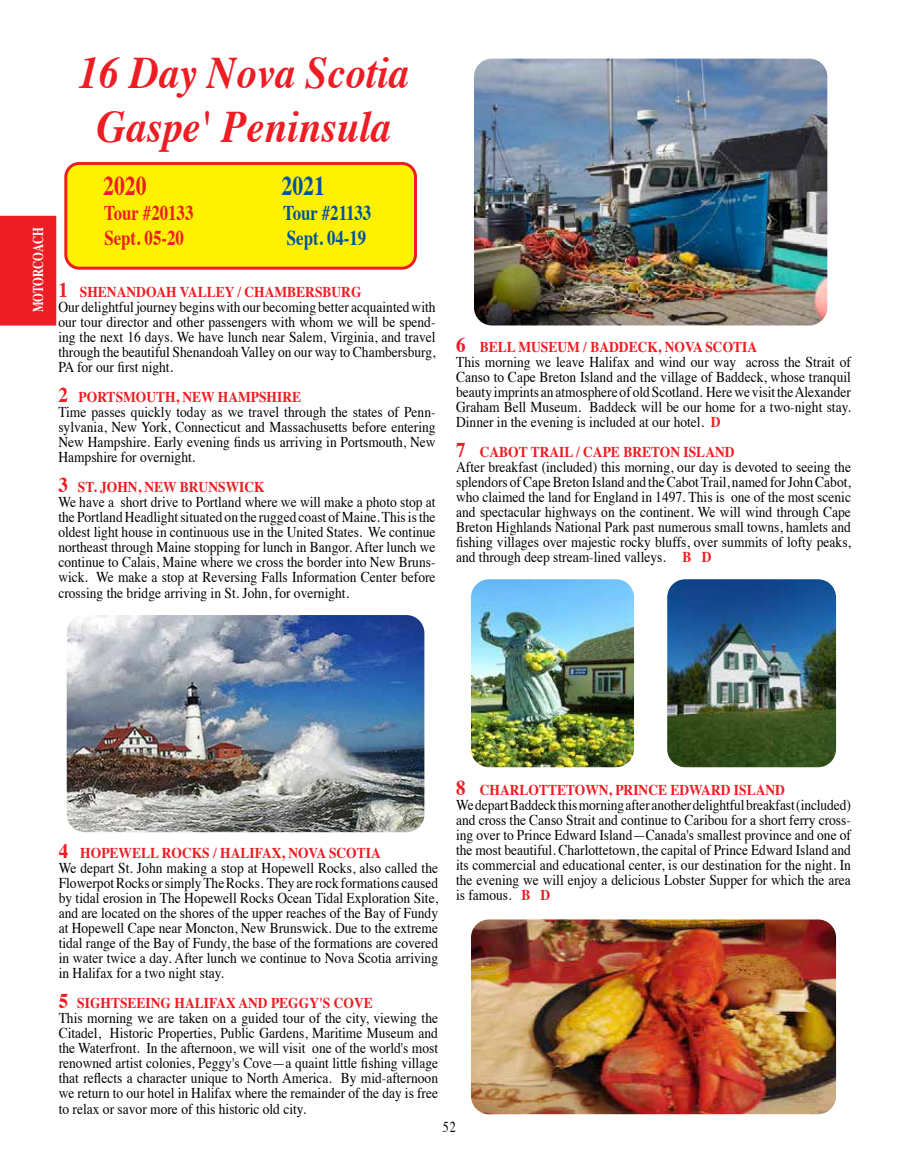
<style>
.page{position:relative;width:905px;height:1175px;background:#fff}
.page>*{position:absolute;margin:0;border:0;box-sizing:border-box;transform-origin:0 0}
.t1{font:italic 700 45px/54px "Times";color:#ed1d24;text-align:center;scale:.9 1}
.t2{font:700 27px "Times";color:#ed1d24;scale:.8 1}
.t3{font:700 27px "Times";color:#00539f;scale:.8 1}
.t4{font:700 21px "Times";color:#ed1d24;scale:.8 1}
.t5{font:700 21px "Times";color:#00539f;scale:.8 1}
.t6{font:15px/15px "Times";color:#000;scale:.9 1}
.t7{font:700 15px "Times";color:#fff;scale:.75 1}
.t8{font:15px "Times";color:#000;scale:.8 1}
.s1{font-weight:700;font-size:21px;color:#ed1d24}
.s2{font-weight:700;color:#ed1d24}
</style>
<div class="page">
<div style="left:66px;top:163px;width:349px;height:105px;background:#fff200;border-radius:14px"></div>
<div style="left:64px;top:162px;width:353px;height:108px;border:3px solid #ed1d24;border-radius:14px"></div>
<img style="left:474px;top:59px;width:353px;height:266px">
<img style="left:471px;top:919px;width:365px;height:195px">
<img style="left:67px;top:615px;width:357px;height:217px">
<img style="left:471px;top:579px;width:163px;height:188px">
<img style="left:667px;top:579px;width:169px;height:188px">
<div style="left:0;top:216px;width:56px;height:109px;background:#ed1d24"></div>
<p class="t7" style="left:32px;top:312px;width:115px;rotate:-90deg">MOTORCOACH</p>
<h1 class="t1" style="left:79px;top:50px;width:368px">16 Day Nova Scotia<br>Gaspe' Peninsula</h1>
<h2 class="t2" style="left:103px;top:174px;width:56px">2020</h2>
<h2 class="t3" style="left:281px;top:174px;width:56px">2021</h2>
<h3 class="t4" style="left:104px;top:204px;width:113px">Tour #20133</h3>
<h3 class="t5" style="left:283px;top:204px;width:112px">Tour #21133</h3>
<h3 class="t4" style="left:104px;top:229px;width:101px">Sept. 05-20</h3>
<h3 class="t5" style="left:287px;top:229px;width:101px">Sept. 04-19</h3>
<p class="t6" style="left:58px;top:285px;width:420px"><span class="s1">1</span> <span class="s2">SHENANDOAH VALLEY / CHAMBERSBURG<br></span>Our delightful journey begins with our becoming better acquainted with our tour director and other passengers with whom we will be spend&shy;ing the next 16 days. We have lunch near Salem, Virginia, and travel through the beautiful Shenandoah Valley on our way to Chambersburg, PA for our first night.</p>
<p class="t6" style="left:58px;top:390px;width:420px"><span class="s1">2</span> <span class="s2">PORTSMOUTH, NEW HAMPSHIRE<br></span>Time passes quickly today as we travel through the states of Penn&shy;sylvania, New York, Connecticut and Massachusetts before entering New Hampshire. Early evening finds us arriving in Portsmouth, New Hampshire for overnight.</p>
<p class="t6" style="left:58px;top:480px;width:421px"><span class="s1">3</span> <span class="s2">ST. JOHN, NEW BRUNSWICK<br></span>We have a short drive to Portland where we will make a photo stop at the Portland Headlight situated on the rugged coast of Maine. This is the oldest light house in continuous use in the United States. We continue northeast through Maine stopping for lunch in Bangor. After lunch we continue to Calais, Maine where we cross the border into New Bruns&shy;wick. We make a stop at Reversing Falls Information Center before crossing the bridge arriving in St. John, for overnight.</p>
<p class="t6" style="left:456px;top:341px;width:440px"><span class="s1">6</span> <span class="s2">BELL MUSEUM / BADDECK, NOVA SCOTIA<br></span>This morning we leave Halifax and wind our way across the Strait of Canso to Cape Breton Island and the village of Baddeck, whose tranquil beauty imprints an atmosphere of old Scotland. Here we visit the Alexander Graham Bell Museum. Baddeck will be our home for a two-night stay.<br>Dinner in the evening is included at our hotel. <span class="s2">D</span></p>
<p class="t6" style="left:456px;top:446px;width:440px"><span class="s1">7</span> <span class="s2">CABOT TRAIL / CAPE BRETON ISLAND<br></span>After breakfast (included) this morning, our day is devoted to seeing the splendors of Cape Breton Island and the Cabot Trail, named for John Cabot, who claimed the land for England in 1497. This is one of the most scenic and spectacular highways on the continent. We will wind through Cape Breton Highlands National Park past numerous small towns, hamlets and fishing villages over majestic rocky bluffs, over summits of lofty peaks, and through deep stream-lined valleys. <span class="s2">B D</span></p>
<p class="t6" style="left:59px;top:846px;width:423px"><span class="s1">4</span> <span class="s2">HOPEWELL ROCKS / HALIFAX, NOVA SCOTIA<br></span>We depart St. John making a stop at Hopewell Rocks, also called the Flowerpot Rocks or simply The Rocks. They are rock formations caused by tidal erosion in The Hopewell Rocks Ocean Tidal Exploration Site, and are located on the shores of the upper reaches of the Bay of Fundy at Hopewell Cape near Moncton, New Brunswick. Due to the extreme tidal range of the Bay of Fundy, the base of the formations are covered in water twice a day. After lunch we continue to Nova Scotia arriving in Halifax for a two night stay.</p>
<p class="t6" style="left:59px;top:996px;width:423px"><span class="s1">5</span> <span class="s2">SIGHTSEEING HALIFAX AND PEGGY'S COVE<br></span>This morning we are taken on a guided tour of the city, viewing the Citadel, Historic Properties, Public Gardens, Maritime Museum and the Waterfront. In the afternoon, we will visit one of the world's most renowned artist colonies, Peggy's Cove—a quaint little fishing village that reflects a character unique to North America. By mid-afternoon we return to our hotel in Halifax where the remainder of the day is free to relax or savor more of this historic old city.</p>
<p class="t6" style="left:456px;top:783px;width:440px"><span class="s1">8</span> <span class="s2">CHARLOTTETOWN, PRINCE EDWARD ISLAND<br></span>We depart Baddeck this morning after another delightful breakfast (included) and cross the Canso Strait and continue to Caribou for a short ferry cross&shy;ing over to Prince Edward Island—Canada's smallest province and one of the most beautiful. Charlottetown, the capital of Prince Edward Island and its commercial and educational center, is our destination for the night. In the evening we will enjoy a delicious Lobster Supper for which the area is famous. <span class="s2">B D</span></p>
<p class="t8" style="left:443px;top:1120px;width:18px">52</p>
</div>
